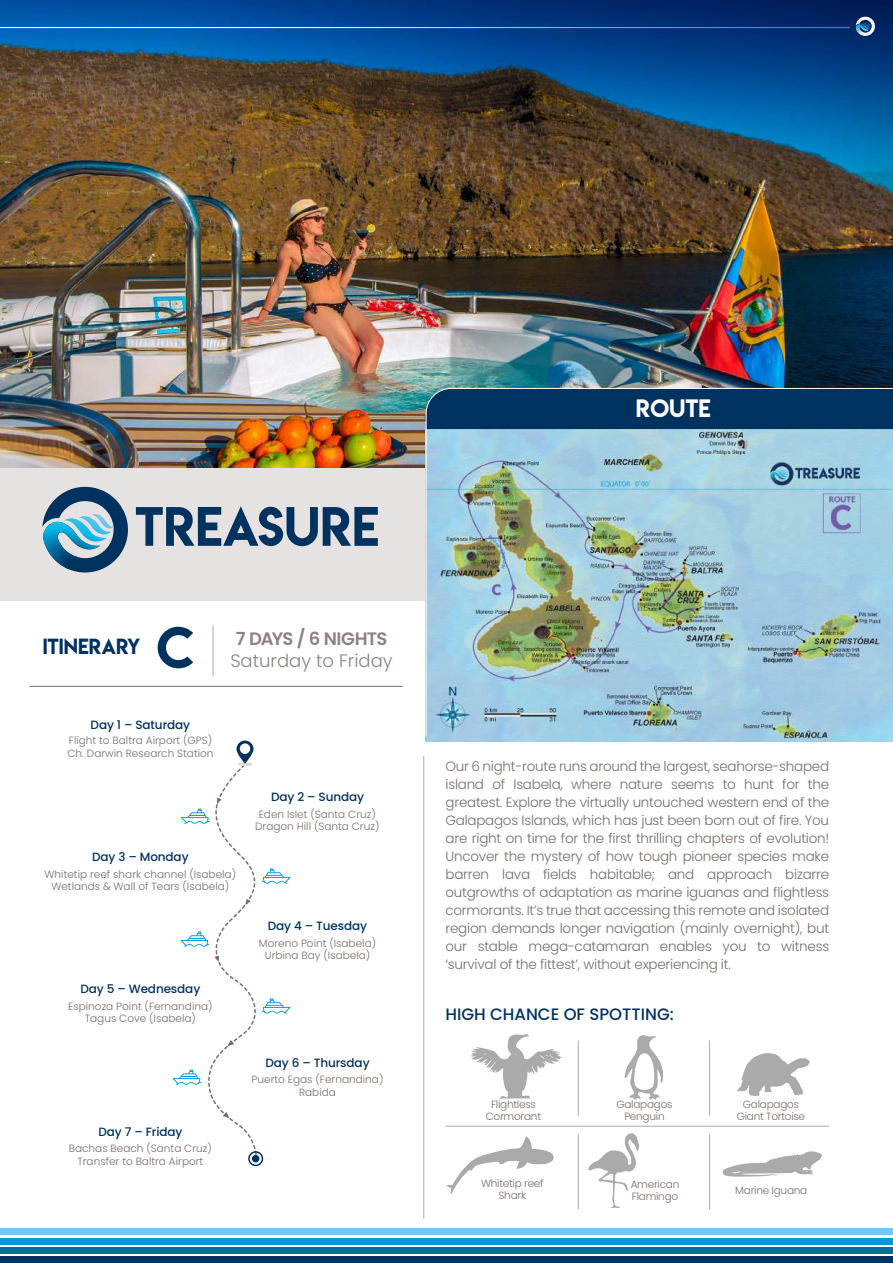
<style>
.page{position:relative;width:893px;height:1263px;background:#fff}
.page>*{position:absolute;margin:0;border:0;box-sizing:border-box;transform-origin:0 0}
.t1{font:52.05px "Lemon Milk";color:#003260}
.t2{font:22.35px "Lemon Milk";color:#fff}
.t3{font:19.5px "Lemon Milk";letter-spacing:-.01em;color:#003260}
.t4{font:300 18px "Poppins";color:#8e8280}
.t5{font:600 18px "Poppins";letter-spacing:-.04em;color:#8e8280}
.t6{font:500 16.5px "Poppins";color:#003260}
.t7{font:300 13.5px/18px "Poppins";letter-spacing:-.02em;color:#776e6a;text-align:justify}
.t8{font:500 12px "Poppins";letter-spacing:-.01em;color:#003260}
.t9{font:300 10.5px/12.6px "Poppins";color:#776e6a;text-align:center}
.t10{font:300 10.5px/12px "Poppins";letter-spacing:-.025em;color:#776e6a;text-align:center}
</style>
<div class="page">
<img style="left:0;top:234px;width:893px;height:234px">
<img style="left:0;top:0;width:893px;height:234px">
<div style="left:0;top:468px;width:428px;height:132px;background:#e5e2e1"></div>
<hr style="left:213px;top:626px;width:1px;height:50px;background:#aaa">
<hr style="left:423px;top:756px;width:1px;height:463px;background:#aaa">
<hr style="left:446px;top:1126px;width:383px;height:1px;background:#aaa">
<hr style="left:578px;top:1040px;width:1px;height:75px;background:#aaa">
<hr style="left:578px;top:1134px;width:1px;height:75px;background:#aaa">
<hr style="left:709px;top:1040px;width:1px;height:75px;background:#aaa">
<hr style="left:709px;top:1134px;width:1px;height:75px;background:#aaa">
<hr style="left:29px;top:686px;width:374px;height:1px;background:#776e6a">
<svg style="left:624px;top:1035px;width:39px;height:65px"></svg>
<svg style="left:722px;top:1151px;width:100px;height:26px"></svg>
<svg style="left:446px;top:1137px;width:108px;height:57px"></svg>
<img style="left:425px;top:388px;width:468px;height:349px">
<svg style="left:737px;top:1053px;width:73px;height:43px"></svg>
<svg style="left:471px;top:1034px;width:91px;height:65px"></svg>
<svg style="left:588px;top:1133px;width:51px;height:75px"></svg>
<div style="left:248px;top:1151px;width:15px;height:15px;border:2px solid #003260;border-radius:50%"></div>
<div style="left:252px;top:1155px;width:7px;height:7px;background:#003260;border-radius:50%"></div>
<svg style="left:173px;top:740px;width:117px;height:421px"></svg>
<svg style="left:136px;top:506px;width:242px;height:40px"></svg>
<svg style="left:42px;top:487px;width:86px;height:85px"></svg>
<div style="left:0;top:1256px;width:893px;height:7px;background:#003260"></div>
<div style="left:0;top:1247px;width:893px;height:6px;background:#006e9e"></div>
<div style="left:0;top:1238px;width:893px;height:6px;background:#0a98d5"></div>
<div style="left:0;top:1228px;width:893px;height:7px;background:#72c8f0"></div>
<svg style="left:856px;top:17px;width:19px;height:19px"></svg>
<hr style="left:0;top:27px;width:849px;height:1px;background:#fff">
<h2 class="t2" style="left:636px;top:393px;width:76px">ROUTE</h2>
<h3 class="t3" style="left:43px;top:633px;width:99px">ITINERARY</h3>
<h1 class="t1" style="left:157px;top:610px;width:39px">C</h1>
<h3 class="t5" style="left:236px;top:629px;width:153px">7 DAYS / 6 NIGHTS</h3>
<h3 class="t4" style="left:230px;top:650px;width:164px">Saturday to Friday</h3>
<p class="t8" style="left:91px;top:718px;width:101px">Day 1 – Saturday</p>
<p class="t9" style="left:67px;top:734px;width:148px;text-align:left">Flight to Baltra Airport (GPS)<br>Ch. Darwin Research Station</p>
<p class="t8" style="left:271px;top:790px;width:95px">Day 2 – Sunday</p>
<p class="t9" style="left:255px;top:808px;width:126px">Eden Islet (Santa Cruz)<br>Dragon Hill (Santa Cruz)</p>
<p class="t8" style="left:92px;top:850px;width:98px">Day 3 – Monday</p>
<p class="t9" style="left:45px;top:868px;width:193px">Whitetip reef shark channel (Isabela)<br>Wetlands &amp; Wall of Tears (Isabela)</p>
<p class="t8" style="left:81px;top:982px;width:121px">Day 5 – Wednesday</p>
<p class="t9" style="left:68px;top:1000px;width:146px">Espinoza Point (Fernandina)<br>Tagus Cove (Isabela)</p>
<p class="t8" style="left:98px;top:1124px;width:86px">Day 7 – Friday</p>
<p class="t9" style="left:69px;top:1142px;width:145px">Bachas Beach (Santa Cruz)<br>Transfer to Baltra Airport</p>
<p class="t8" style="left:268px;top:919px;width:101px">Day 4 – Tuesday</p>
<p class="t9" style="left:259px;top:937px;width:119px">Moreno Point (Isabela)<br>Urbina Bay (Isabela)</p>
<p class="t8" style="left:265px;top:1055px;width:106px">Day 6 – Thursday</p>
<p class="t9" style="left:252px;top:1073px;width:133px">Puerto Egas (Fernandina)<br>Rabida</p>
<p class="t7" style="left:446px;top:757px;width:385px">Our 6 night-route runs around the largest, seahorse-shaped island of Isabela, where nature seems to hunt for the greatest. Explore the virtually untouched western end of the Galapagos Islands, which has just been born out of fire. You are right on time for the first thrilling chapters of evolution!<br>Uncover the mystery of how tough pioneer species make barren lava fields habitable; and approach bizarre outgrowths of adaptation as marine iguanas and flightless cormorants. It’s true that accessing this remote and isolated region demands longer navigation (mainly overnight), but our stable mega-catamaran enables you to witness ‘survival of the fittest’, without experiencing it.</p>
<p class="t6" style="left:446px;top:1004px;width:230px">HIGH CHANCE OF SPOTTING:</p>
<p class="t10" style="left:486px;top:1098px;width:57px">Flightless<br>Cormorant</p>
<p class="t10" style="left:616px;top:1098px;width:58px">Galapagos<br>Penguin</p>
<p class="t10" style="left:737px;top:1098px;width:70px">Galapagos<br>Giant Tortoise</p>
<p class="t10" style="left:481px;top:1177px;width:64px">Whitetip reef<br>Shark</p>
<p class="t10" style="left:735px;top:1185px;width:73px">Marine Iguana</p>
<p class="t10" style="left:631px;top:1179px;width:50px;text-align:left">American<br>Flamingo</p>
</div>
